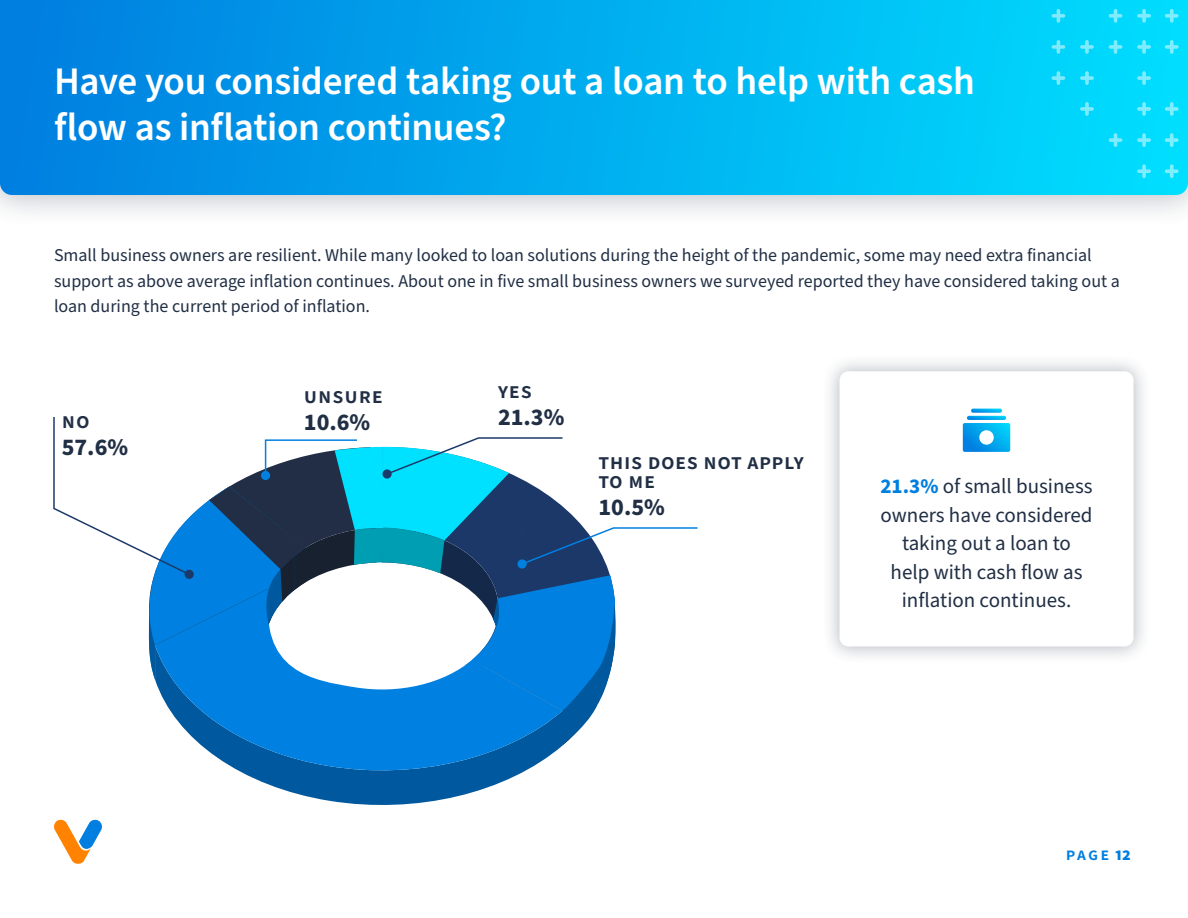
<style>
.page{position:relative;width:1188px;height:918px;background:#fff}
.page>*{position:absolute;margin:0;border:0;box-sizing:border-box;transform-origin:0 0}
.t1{font:600 39px/46.5px "Source Sans Pro";color:#fff}
.t2{font:700 24px "Source Sans Pro";color:#212f45}
.t3{font:600 22.5px/19.5px "Source Sans Pro";letter-spacing:.025em;color:#212f45}
.t4{font:21px/28.5px "Source Sans Pro";color:#212f45;text-align:center}
.t5{font:18px/25.5px "Source Sans Pro";color:#212f45}
.t6{font:600 18px "Source Sans Pro";color:#007fe0}
.s1{font-weight:700;color:#007fe0}
.s2{font-weight:700}
</style>
<div class="page">
<svg style="left:258px;top:780px;width:248px;height:25px;fill:#00599e"></svg>
<svg style="left:209px;top:752px;width:346px;height:28px;background:#2179bd"></svg>
<svg style="left:54px;top:820px;width:48px;height:44px"></svg>
<div style="left:0;top:0;width:1188px;height:228px;background:#212f45;opacity:.3"></div>
<svg style="left:0;top:0;width:1188px;height:195px;background:#00adee"></svg>
<div style="left:821px;top:353px;width:331px;height:312px;background:#212f45;opacity:.3"></div>
<div style="left:840px;top:371px;width:294px;height:276px;background:#fff;border-radius:9px"></div>
<svg style="left:53px;top:417px;width:645px;height:335px"></svg>
<svg style="left:517px;top:559px;width:10px;height:10px"></svg>
<svg style="left:1165px;top:9px;width:14px;height:14px"></svg>
<svg style="left:1137px;top:9px;width:14px;height:14px"></svg>
<svg style="left:1109px;top:9px;width:13px;height:14px"></svg>
<svg style="left:1052px;top:9px;width:13px;height:14px"></svg>
<svg style="left:1165px;top:40px;width:14px;height:14px"></svg>
<svg style="left:1165px;top:102px;width:14px;height:14px"></svg>
<svg style="left:1165px;top:133px;width:14px;height:14px"></svg>
<svg style="left:1165px;top:164px;width:14px;height:14px"></svg>
<svg style="left:1137px;top:40px;width:14px;height:14px"></svg>
<svg style="left:1137px;top:71px;width:14px;height:14px"></svg>
<svg style="left:1109px;top:40px;width:13px;height:14px"></svg>
<svg style="left:1080px;top:40px;width:14px;height:14px"></svg>
<svg style="left:1080px;top:71px;width:14px;height:14px"></svg>
<svg style="left:1137px;top:102px;width:14px;height:14px"></svg>
<svg style="left:1137px;top:133px;width:14px;height:14px"></svg>
<svg style="left:1137px;top:164px;width:14px;height:14px"></svg>
<svg style="left:1109px;top:133px;width:13px;height:14px"></svg>
<svg style="left:1080px;top:102px;width:14px;height:14px"></svg>
<svg style="left:1052px;top:40px;width:13px;height:14px"></svg>
<svg style="left:1052px;top:71px;width:13px;height:14px"></svg>
<svg style="left:963px;top:409px;width:47px;height:43px"></svg>
<h1 class="t1" style="left:54px;top:59px;width:923px">Have you considered taking out a loan to help with cash flow as inflation continues?</h1>
<p class="t5" style="left:54px;top:243px;width:1067px">Small business owners are resilient. While many looked to loan solutions during the height of the pandemic, some may need extra financial support as above average inflation continues. About one in five small business owners we surveyed reported they have considered taking out a loan during the current period of inflation.</p>
<p class="t3" style="left:62px;top:412px;width:29px">no</p>
<h2 class="t2" style="left:62px;top:431px;width:68px">57.6%</h2>
<p class="t3" style="left:304px;top:386px;width:80px">unsure</p>
<h2 class="t2" style="left:304px;top:405px;width:68px">10.6%</h2>
<p class="t3" style="left:498px;top:382px;width:35px">yes</p>
<h2 class="t2" style="left:498px;top:401px;width:68px">21.3%</h2>
<p class="t3" style="left:598px;top:452px;width:207px">this does not apply to me</p>
<h2 class="t2" style="left:598px;top:491px;width:68px">10.5%</h2>
<p class="t4" style="left:880px;top:473px;width:214px"><span class="s1">21.3%</span> of small business owners have considered taking out a loan to help with cash flow as inflation continues.</p>
<p class="t6" style="left:1066px;top:842px;width:67px">page <span class="s2">12</span></p>
</div>
